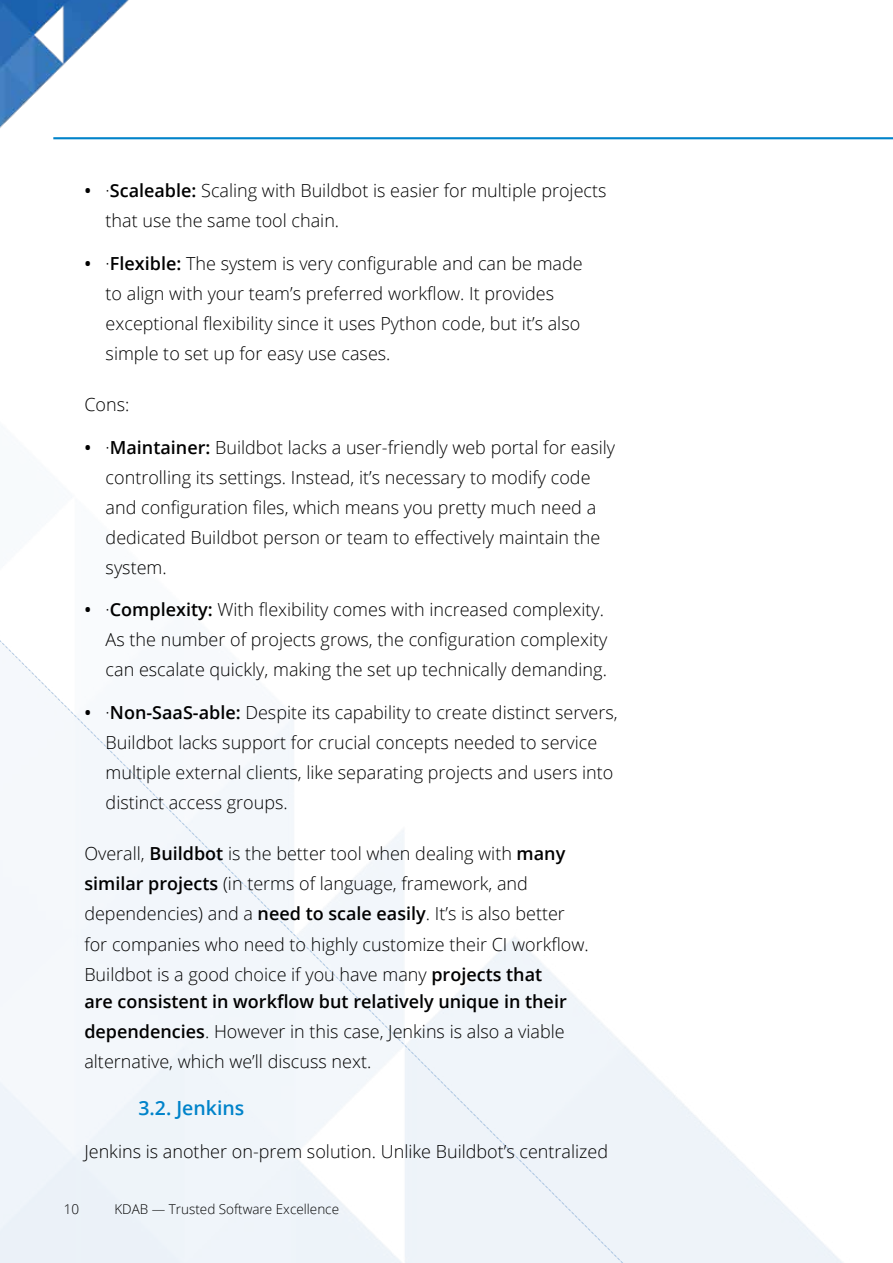
<style>
.page{position:relative;width:893px;height:1263px;background:#fff}
.page>*{position:absolute;margin:0;border:0;box-sizing:border-box;transform-origin:0 0}
.t1{font:600 19.5px "Open Sans";color:#0083ca}
.t2{font:300 18px/30px "Open Sans";color:#000}
.t3{font:300 13.5px "Open Sans";color:#000}
.s1{font-weight:600}
</style>
<div class="page">
<img style="left:0;top:617px;width:843px;height:646px">
<img style="left:0;top:0;width:167px;height:140px">
<hr style="left:53px;top:137px;width:840px;height:2px;background:#0083ca">
<p class="t2" style="left:106px;top:175px;width:502px;text-indent:-21px"><span class="s1">•</span> ·<span class="s1">Scaleable:</span> Scaling with Buildbot is easier for multiple projects that use the same tool chain.</p>
<p class="t2" style="left:106px;top:248px;width:479px;text-indent:-21px"><span class="s1">•</span> ·<span class="s1">Flexible:</span> The system is very configurable and can be made to align with your team’s preferred workflow. It provides exceptional flexibility since it uses Python code, but it’s also simple to set up for easy use cases.</p>
<p class="t2" style="left:84px;top:389px;width:47px">Cons:</p>
<p class="t2" style="left:106px;top:432px;width:511px;text-indent:-21px"><span class="s1">•</span> ·<span class="s1">Maintainer:</span> Buildbot lacks a user-friendly web portal for easily controlling its settings. Instead, it’s necessary to modify code and configuration files, which means you pretty much need a dedicated Buildbot person or team to effectively maintain the system.</p>
<p class="t2" style="left:106px;top:594px;width:503px;text-indent:-21px"><span class="s1">•</span> ·<span class="s1">Complexity:</span> With flexibility comes with increased complexity.<br>As the number of projects grows, the configuration complexity can escalate quickly, making the set up technically demanding.</p>
<p class="t2" style="left:106px;top:697px;width:514px;text-indent:-21px"><span class="s1">•</span> ·<span class="s1">Non-SaaS-able:</span> Despite its capability to create distinct servers, Buildbot lacks support for crucial concepts needed to service multiple external clients, like separating projects and users into distinct access groups.</p>
<p class="t2" style="left:84px;top:838px;width:506px">Overall, <span class="s1">Buildbot</span> is the better tool when dealing with <span class="s1">many similar projects</span> (in terms of language, framework, and dependencies) and a <span class="s1">need to scale easily</span>. It’s is also better for companies who need to highly customize their CI workflow.<br>Buildbot is a good choice if you have many <span class="s1">projects that</span></p>
<p class="t2" style="left:84px;top:985px;width:484px;text-align:justify"><span class="s1">are consistent in workflow but relatively unique in their dependencies</span>. However in this case, Jenkins is also a viable alternative, which we’ll discuss next.</p>
<p class="t1" style="left:138px;top:1095px;width:107px">3.2. Jenkins</p>
<p class="t2" style="left:84px;top:1136px;width:525px">Jenkins is another on-prem solution. Unlike Buildbot’s centralized</p>
<p class="t3" style="left:64px;top:1200px;width:17px">10</p>
<p class="t3" style="left:114px;top:1200px;width:226px">KDAB — Trusted Software Excellence</p>
</div>
